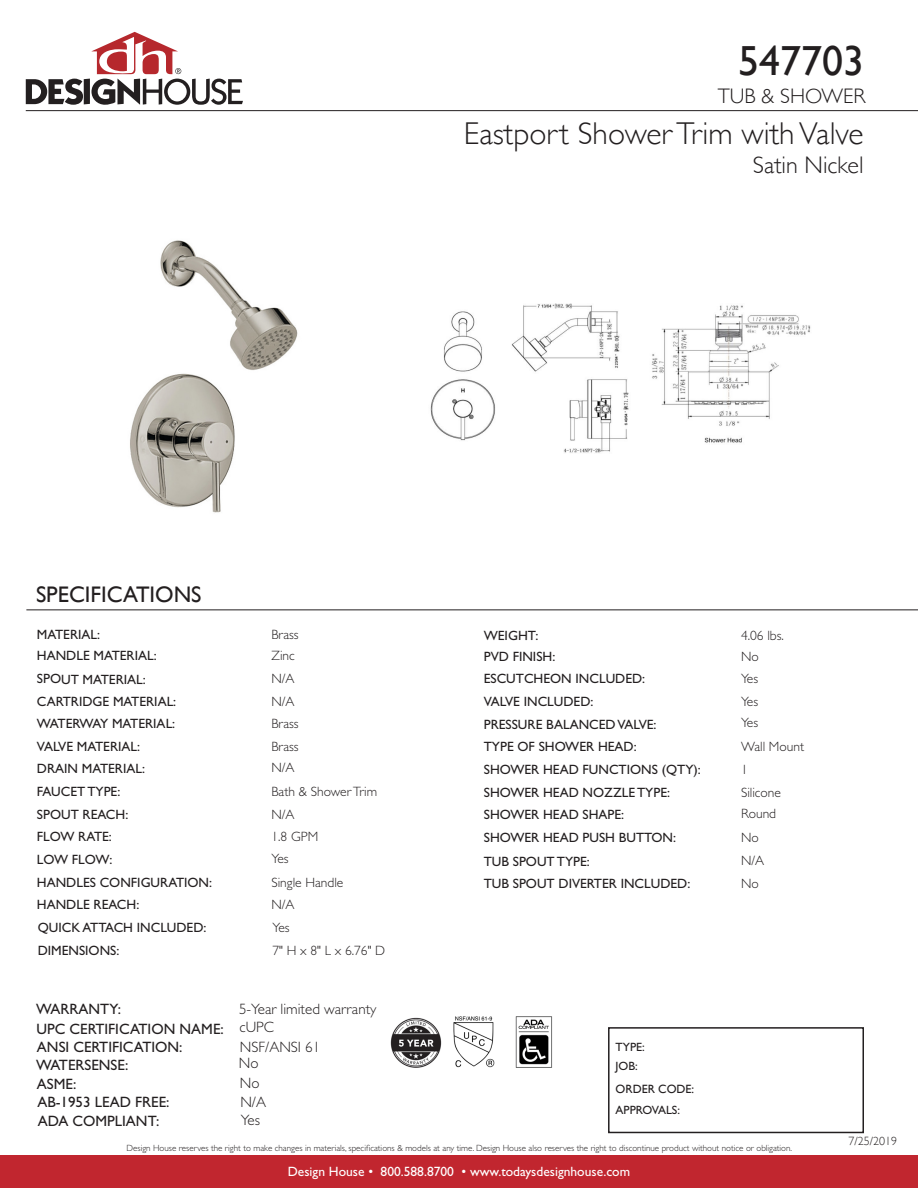
<style>
.page{position:relative;width:918px;height:1188px;background:#fff}
.page>*{position:absolute;margin:0;border:0;box-sizing:border-box;transform-origin:0 0}
.t1{font:42px "Gill Sans";color:#231f20}
.t2{font:300 31.5px "Gill Sans";color:#231f20}
.t3{font:300 24px "Gill Sans";color:#231f20}
.t4{font:22.5px "Gill Sans";color:#231f20}
.t5{font:300 21px "Gill Sans";color:#231f20}
.t6{font:15px "Gill Sans Std";color:#231f20}
.t7{font:300 15px "Gill Sans Std";color:#231f20}
.t8{font:13.5px "Gill Sans Std";color:#231f20}
.t9{font:300 13.5px "Gill Sans Std";color:#231f20}
.t10{font:13.5px "Gill Sans Std";color:#fff}
.t11{font:12px "Gill Sans Std";color:#231f20}
.t12{font:12px "Gill Sans";color:#231f20}
.t13{font:300 12px "Gill Sans";color:#231f20}
.t14{font:300 9px "Gill Sans Std";color:#231f20}
</style>
<div class="page">
<div style="left:0;top:1156px;width:918px;height:32px;background:#c1262f"></div>
<svg style="left:26px;top:32px;width:217px;height:73px"></svg>
<img style="left:130px;top:240px;width:168px;height:273px">
<img style="left:430px;top:303px;width:381px;height:150px">
<img style="left:390px;top:1016px;width:163px;height:52px">
<div style="left:608px;top:1027px;width:256px;height:106px;border:2px solid #231f20"></div>
<hr style="left:26px;top:110px;width:892px;height:1px;background:#231f20">
<hr style="left:26px;top:609px;width:892px;height:1px;background:#231f20">
<p class="t1" style="left:738px;top:36px;width:127px">547703</p>
<p class="t5" style="left:718px;top:79px;width:149px">TUB &amp; SHOWER</p>
<p class="t2" style="left:464px;top:108px;width:401px">Eastport Shower Trim with Valve</p>
<p class="t3" style="left:753px;top:147px;width:112px">Satin Nickel</p>
<p class="t4" style="left:36px;top:581px;width:167px">SPECIFICATIONS</p>
<p class="t8" style="left:37px;top:626px;width:65px">MATERIAL:</p>
<p class="t9" style="left:271px;top:627px;width:29px">Brass</p>
<p class="t8" style="left:37px;top:648px;width:121px">HANDLE MATERIAL:</p>
<p class="t9" style="left:271px;top:648px;width:25px">Zinc</p>
<p class="t8" style="left:37px;top:672px;width:110px">SPOUT MATERIAL:</p>
<p class="t9" style="left:271px;top:671px;width:25px">N/A</p>
<p class="t8" style="left:37px;top:693px;width:141px">CARTRIDGE MATERIAL:</p>
<p class="t9" style="left:271px;top:693px;width:25px">N/A</p>
<p class="t8" style="left:37px;top:716px;width:140px">WATERWAY MATERIAL:</p>
<p class="t9" style="left:271px;top:716px;width:29px">Brass</p>
<p class="t8" style="left:37px;top:739px;width:105px">VALVE MATERIAL:</p>
<p class="t9" style="left:271px;top:739px;width:29px">Brass</p>
<p class="t8" style="left:37px;top:784px;width:85px">FAUCET TYPE:</p>
<p class="t9" style="left:271px;top:784px;width:107px">Bath &amp; Shower Trim</p>
<p class="t8" style="left:37px;top:761px;width:110px">DRAIN MATERIAL:</p>
<p class="t9" style="left:271px;top:760px;width:25px">N/A</p>
<p class="t8" style="left:37px;top:806px;width:93px">SPOUT REACH:</p>
<p class="t9" style="left:271px;top:807px;width:25px">N/A</p>
<p class="t8" style="left:37px;top:829px;width:77px">FLOW RATE:</p>
<p class="t9" style="left:271px;top:829px;width:48px">1.8 GPM</p>
<p class="t8" style="left:37px;top:874px;width:177px">HANDLES CONFIGURATION:</p>
<p class="t9" style="left:271px;top:875px;width:73px">Single Handle</p>
<p class="t8" style="left:37px;top:897px;width:104px">HANDLE REACH:</p>
<p class="t9" style="left:271px;top:897px;width:25px">N/A</p>
<p class="t8" style="left:38px;top:920px;width:170px">QUICK ATTACH INCLUDED:</p>
<p class="t9" style="left:273px;top:920px;width:19px">Yes</p>
<p class="t8" style="left:37px;top:852px;width:77px">LOW FLOW:</p>
<p class="t9" style="left:271px;top:851px;width:19px">Yes</p>
<p class="t8" style="left:38px;top:942px;width:83px">DIMENSIONS:</p>
<p class="t9" style="left:273px;top:943px;width:114px">7" H x 8" L x 6.76" D</p>
<p class="t6" style="left:36px;top:1001px;width:87px">WARRANTY:</p>
<p class="t6" style="left:37px;top:1020px;width:189px">UPC CERTIFICATION NAME:</p>
<p class="t7" style="left:239px;top:1001px;width:139px">5-Year limited warranty</p>
<p class="t7" style="left:240px;top:1019px;width:36px">cUPC</p>
<p class="t6" style="left:37px;top:1038px;width:147px">ANSI CERTIFICATION:</p>
<p class="t6" style="left:36px;top:1056px;width:94px">WATERSENSE:</p>
<p class="t6" style="left:37px;top:1075px;width:41px">ASME:</p>
<p class="t7" style="left:240px;top:1074px;width:21px">No</p>
<p class="t7" style="left:240px;top:1093px;width:27px">N/A</p>
<p class="t7" style="left:241px;top:1111px;width:21px">Yes</p>
<p class="t7" style="left:240px;top:1038px;width:82px">NSF/ANSI 61</p>
<p class="t7" style="left:239px;top:1055px;width:21px">No</p>
<p class="t6" style="left:37px;top:1093px;width:134px">AB-1953 LEAD FREE:</p>
<p class="t6" style="left:38px;top:1113px;width:123px">ADA COMPLIANT:</p>
<p class="t8" style="left:484px;top:628px;width:56px">WEIGHT:</p>
<p class="t9" style="left:741px;top:627px;width:44px">4.06 lbs.</p>
<p class="t8" style="left:484px;top:648px;width:73px">PVD FINISH:</p>
<p class="t9" style="left:741px;top:649px;width:19px">No</p>
<p class="t8" style="left:484px;top:671px;width:163px">ESCUTCHEON INCLUDED:</p>
<p class="t9" style="left:741px;top:671px;width:19px">Yes</p>
<p class="t8" style="left:484px;top:694px;width:111px">VALVE INCLUDED:</p>
<p class="t9" style="left:741px;top:694px;width:19px">Yes</p>
<p class="t8" style="left:484px;top:739px;width:154px">TYPE OF SHOWER HEAD:</p>
<p class="t9" style="left:741px;top:739px;width:65px">Wall Mount</p>
<p class="t8" style="left:484px;top:716px;width:174px">PRESSURE BALANCED VALVE:</p>
<p class="t9" style="left:741px;top:715px;width:19px">Yes</p>
<p class="t8" style="left:484px;top:762px;width:218px">SHOWER HEAD FUNCTIONS (QTY):</p>
<p class="t9" style="left:741px;top:762px;width:8px">1</p>
<p class="t8" style="left:484px;top:784px;width:188px">SHOWER HEAD NOZZLE TYPE:</p>
<p class="t9" style="left:741px;top:785px;width:41px">Silicone</p>
<p class="t8" style="left:484px;top:830px;width:194px">SHOWER HEAD PUSH BUTTON:</p>
<p class="t9" style="left:741px;top:830px;width:19px">No</p>
<p class="t8" style="left:484px;top:853px;width:107px">TUB SPOUT TYPE:</p>
<p class="t9" style="left:741px;top:852px;width:25px">N/A</p>
<p class="t8" style="left:484px;top:876px;width:208px">TUB SPOUT DIVERTER INCLUDED:</p>
<p class="t9" style="left:741px;top:876px;width:19px">No</p>
<p class="t8" style="left:484px;top:807px;width:142px">SHOWER HEAD SHAPE:</p>
<p class="t9" style="left:741px;top:806px;width:37px">Round</p>
<p class="t11" style="left:616px;top:1040px;width:31px">TYPE:</p>
<p class="t11" style="left:616px;top:1059px;width:24px">JOB:</p>
<p class="t12" style="left:616px;top:1082px;width:80px">ORDER CODE:</p>
<p class="t11" style="left:616px;top:1103px;width:66px">APPROVALS:</p>
<p class="t14" style="left:127px;top:1143px;width:667px">Design House reserves the right to make changes in materials, specifications &amp; models at any time. Design House also reserves the right to discontinue product without notice or obligation.</p>
<p class="t10" style="left:288px;top:1164px;width:344px">Design House • 800.588.8700 • www.todaysdesignhouse.com</p>
<p class="t13" style="left:849px;top:1132px;width:50px">7/25/2019</p>
</div>
